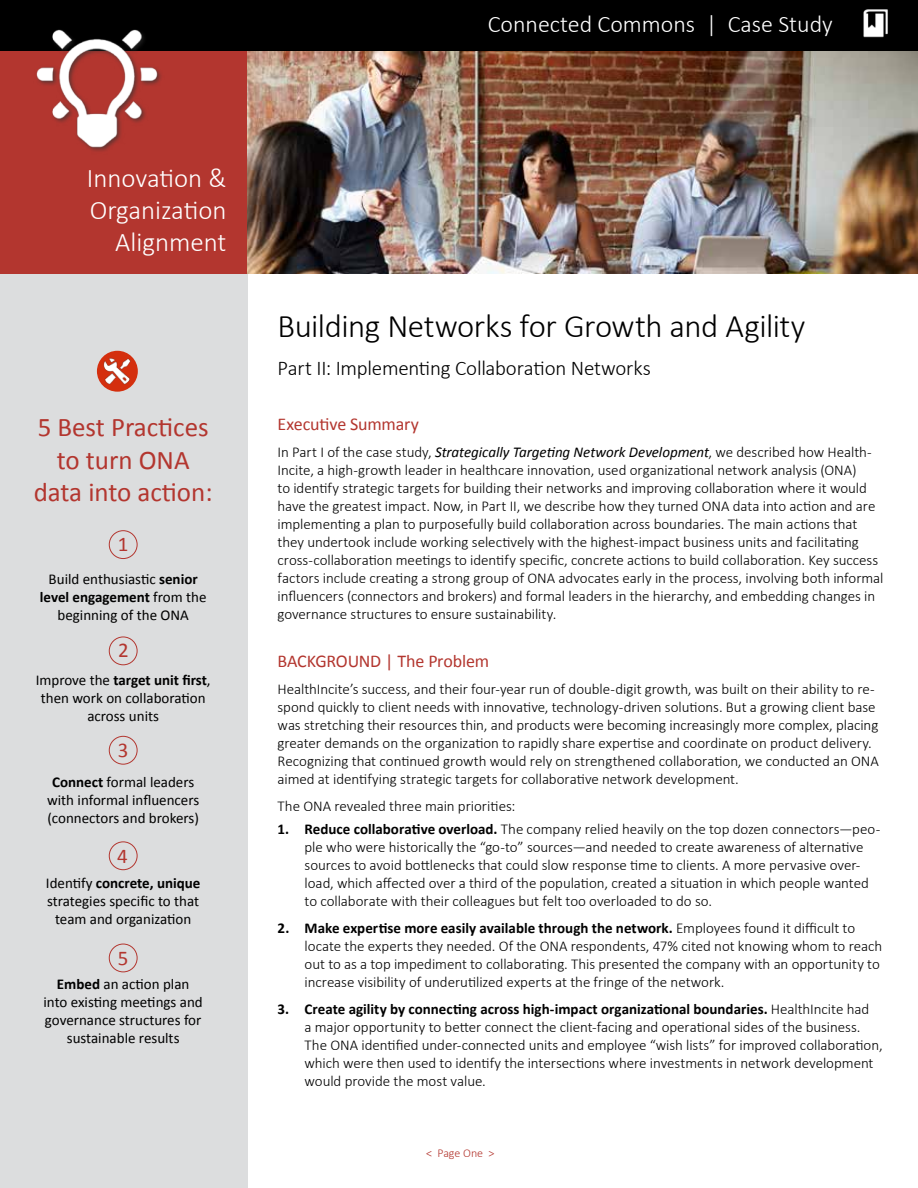
<style>
.page{position:relative;width:918px;height:1188px;background:#fff}
.page>*{position:absolute;margin:0;border:0;box-sizing:border-box;transform-origin:0 0}
.t1{font:300 33px "Calibri";letter-spacing:-.015em;color:#000}
.t2{font:27px/32.4px "Calibri";color:#b3362f;text-align:center}
.t3{font:300 27px/32.4px "Calibri";color:#fff;text-align:right}
.t4{font:300 24px "Calibri";color:#fff}
.t5{font:300 21px "Calibri";letter-spacing:-.01em;color:#000}
.t6{font:21px "Calibri";color:#b3362f}
.t7{font:18px "Calibri";letter-spacing:-.01em;color:#b3362f}
.t8{font:300 15px/18px "Calibri";letter-spacing:-.005em;color:#000}
.t9{font:15px/18px "Calibri";color:#000;text-align:center}
.t10{font:300 12px "Calibri";color:#b3362f}
.s1{font-weight:700}
.s2{font-weight:400;font-style:italic}
</style>
<div class="page">
<div style="left:0;top:35px;width:247px;height:1153px;background:#dcddde"></div>
<div style="left:0;top:0;width:918px;height:51px;background:#000"></div>
<div style="left:0;top:51px;width:247px;height:222px;background:#b3362f"></div>
<img style="left:247px;top:51px;width:671px;height:222px">
<svg style="left:97px;top:351px;width:41px;height:41px"></svg>
<img style="left:97px;top:350px;width:41px;height:39px">
<img style="left:863px;top:9px;width:25px;height:29px">
<img style="left:36px;top:29px;width:126px;height:122px">
<div style="left:109px;top:530px;width:29px;height:29px;border:1px solid #b3362f;border-radius:50%"></div>
<div style="left:109px;top:637px;width:29px;height:28px;border:1px solid #b3362f;border-radius:50%"></div>
<div style="left:109px;top:736px;width:29px;height:29px;border:1px solid #b3362f;border-radius:50%"></div>
<div style="left:109px;top:841px;width:29px;height:29px;border:1px solid #b3362f;border-radius:50%"></div>
<div style="left:109px;top:944px;width:29px;height:28px;border:1px solid #b3362f;border-radius:50%"></div>
<h3 class="t4" style="left:488px;top:10px;width:346px">Connected Commons | Case Study</h3>
<h2 class="t3" style="left:87px;top:160px;width:141px">Innovation &amp;<br>Organization<br>Alignment</h2>
<h2 class="t2" style="left:34px;top:411px;width:180px">5 Best Practices to turn ONA data into action:</h2>
<h3 class="t6" style="left:118px;top:531px;width:12px">1</h3>
<p class="t9" style="left:40px;top:570px;width:168px">Build enthusiastic <span class="s1">senior level engagement</span> from the beginning of the ONA</p>
<h3 class="t6" style="left:118px;top:637px;width:12px">2</h3>
<p class="t9" style="left:36px;top:672px;width:176px">Improve the <span class="s1">target unit first</span>, then work on collaboration across units</p>
<h3 class="t6" style="left:118px;top:737px;width:12px">3</h3>
<p class="t9" style="left:47px;top:773px;width:154px"><span class="s1">Connect</span> formal leaders with informal influencers (connectors and brokers)</p>
<h3 class="t6" style="left:117px;top:843px;width:12px">4</h3>
<p class="t9" style="left:46px;top:874px;width:156px">Identify <span class="s1">concrete, unique </span>strategies specific to that team and organization</p>
<h3 class="t6" style="left:118px;top:945px;width:12px">5</h3>
<p class="t9" style="left:44px;top:975px;width:161px"><span class="s1">Embed</span> an action plan into existing meetings and governance structures for sustainable results</p>
<h1 class="t1" style="left:278px;top:306px;width:529px">Building Networks for Growth and Agility</h1>
<h3 class="t5" style="left:278px;top:355px;width:375px">Part II: Implementing Collaboration Networks</h3>
<p class="t7" style="left:278px;top:413px;width:143px">Executive Summary</p>
<p class="t8" style="left:278px;top:442px;width:608px">In Part I of the case study, <span class="s2">Strategically Targeting Network Development</span>, we described how Health-Incite, a high-growth leader in healthcare innovation, used organizational network analysis (ONA)<br>to identify strategic targets for building their networks and improving collaboration where it would have the greatest impact. Now, in Part II, we describe how they turned ONA data into action and are implementing a plan to purposefully build collaboration across boundaries. The main actions that they undertook include working selectively with the highest-impact business units and facilitating cross-collaboration meetings to identify specific, concrete actions to build collaboration. Key success factors include creating a strong group of ONA advocates early in the process, involving both informal influencers (connectors and brokers) and formal leaders in the hierarchy, and embedding changes in governance structures to ensure sustainability.</p>
<p class="t7" style="left:278px;top:650px;width:213px">BACKGROUND | The Problem</p>
<p class="t8" style="left:278px;top:680px;width:603px">HealthIncite’s success, and their four-year run of double-digit growth, was built on their ability to re&shy;spond quickly to client needs with innovative, technology-driven solutions. But a growing client base was stretching their resources thin, and products were becoming increasingly more complex, placing greater demands on the organization to rapidly share expertise and coordinate on product delivery.<br>Recognizing that continued growth would rely on strengthened collaboration, we conducted an ONA aimed at identifying strategic targets for collaborative network development.</p>
<p class="t8" style="left:278px;top:797px;width:239px">The ONA revealed three main priorities:</p>
<p class="t8" style="left:305px;top:819px;width:577px;text-indent:-27px"><span class="s1">1. Reduce collaborative overload.</span> The company relied heavily on the top dozen connectors—peo&shy;ple who were historically the “go-to” sources—and needed to create awareness of alternative sources to avoid bottlenecks that could slow response time to clients. A more pervasive over&shy;load, which affected over a third of the population, created a situation in which people wanted to collaborate with their colleagues but felt too overloaded to do so.</p>
<p class="t8" style="left:305px;top:918px;width:579px;text-indent:-27px"><span class="s1">2. Make expertise more easily available through the network.</span> Employees found it difficult to locate the experts they needed. Of the ONA respondents, 47% cited not knowing whom to reach out to as a top impediment to collaborating. This presented the company with an opportunity to increase visibility of underutilized experts at the fringe of the network.</p>
<p class="t8" style="left:305px;top:999px;width:580px;text-indent:-27px"><span class="s1">3. Create agility by connecting across high-impact organizational boundaries.</span> HealthIncite had<br>a major opportunity to better connect the client-facing and operational sides of the business.<br>The ONA identified under-connected units and employee “wish lists” for improved collaboration, which were then used to identify the intersections where investments in network development would provide the most value.</p>
<p class="t10" style="left:426px;top:1145px;width:70px">&lt; Page One &gt;</p>
</div>
